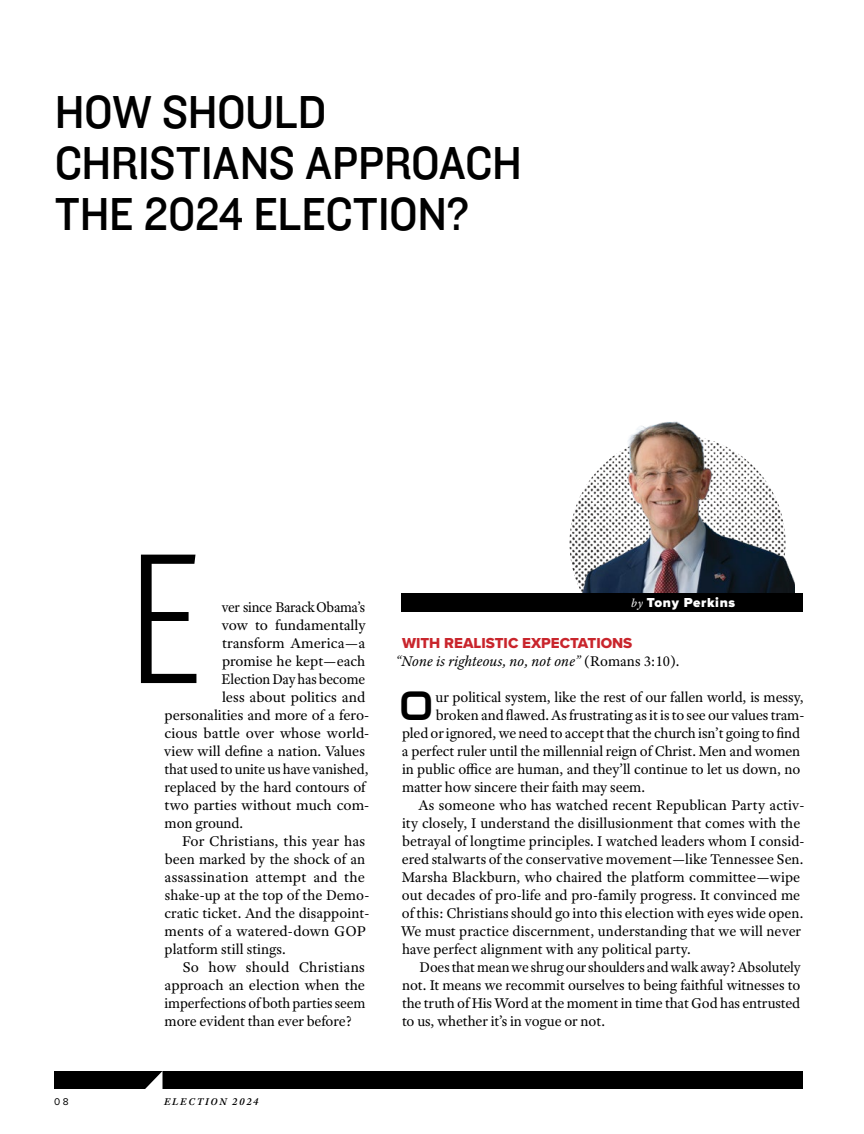
<style>
.page{position:relative;width:864px;height:1134px;background:#fff}
.page>*{position:absolute;margin:0;border:0;box-sizing:border-box;transform-origin:0 0}
.t1{font:300 187.5px "Fira Sans Compressed";color:#000}
.t2{font:48px/51px "Knockout 31 Junior Middlewt";letter-spacing:-.01em;color:#000;scale:.96 1}
.t3{font:700 40.5px "Kallisto";color:#000}
.t4{font:15px "Adobe Text Pro";color:#000}
.t5{font:italic 15px "Adobe Text Pro";color:#000}
.t6{font:15px "Proxima Nova Extrabld";color:#c9252c}
.t7{font:15px "Adobe Text Pro";letter-spacing:-.025em;color:#000}
.t8{font:900 13.5px "Proxima Nova";letter-spacing:.05em;color:#fff}
.t9{font:italic 600 10.5px "Adobe Text Pro";letter-spacing:.15em;color:#000}
.t10{font:10.2px "Proxima Nova";color:#000}
.s1{font-family:"Adobe Text Pro";font-weight:400;font-style:italic;font-size:12px}
.s2{font-style:normal}
</style>
<div class="page">
<div style="left:54px;top:1071px;width:749px;height:18px;background:#000"></div>
<svg style="left:145px;top:1071px;width:18px;height:18px"></svg>
<img style="left:574px;top:421px;width:221px;height:172px">
<div style="left:401px;top:593px;width:402px;height:19px;background:#000"></div>
<h2 class="t2" style="left:55px;top:85px;width:488px">HOW SHOULD<br>CHRISTIANS APPROACH<br>THE 2024 ELECTION?</h2>
<h1 class="t1" style="left:124px;top:484px;width:80px">E</h1>
<p class="t7" style="left:222px;top:598px;width:145px">ver since Barack Obama’s</p>
<p class="t4" style="left:222px;top:616px;width:146px">vow to fundamentally</p>
<p class="t4" style="left:222px;top:634px;width:145px">transform America—a</p>
<p class="t4" style="left:222px;top:652px;width:145px">promise he kept—each</p>
<p class="t4" style="left:222px;top:670px;width:145px">Election Day has become</p>
<p class="t4" style="left:222px;top:688px;width:145px">less about politics and</p>
<p class="t4" style="left:165px;top:706px;width:206px">personalities and more of a fero-</p>
<p class="t4" style="left:164px;top:724px;width:206px">cious battle over whose world-</p>
<p class="t4" style="left:164px;top:742px;width:202px">view will define a nation. Values</p>
<p class="t4" style="left:165px;top:760px;width:206px">that used to unite us have vanished,</p>
<p class="t4" style="left:165px;top:778px;width:202px">replaced by the hard contours of</p>
<p class="t4" style="left:165px;top:796px;width:206px">two parties without much com-</p>
<p class="t4" style="left:165px;top:814px;width:80px">mon ground.</p>
<p class="t4" style="left:182px;top:832px;width:184px">For Christians, this year has</p>
<p class="t4" style="left:165px;top:850px;width:202px">been marked by the shock of an</p>
<p class="t4" style="left:165px;top:868px;width:202px">assassination attempt and the</p>
<p class="t4" style="left:165px;top:886px;width:206px">shake-up at the top of the Demo-</p>
<p class="t4" style="left:164px;top:904px;width:206px">cratic ticket. And the disappoint-</p>
<p class="t4" style="left:165px;top:922px;width:203px">ments of a watered-down GOP</p>
<p class="t4" style="left:165px;top:940px;width:123px">platform still stings.</p>
<p class="t4" style="left:182px;top:958px;width:184px">So how should Christians</p>
<p class="t4" style="left:165px;top:976px;width:202px">approach an election when the</p>
<p class="t4" style="left:165px;top:994px;width:202px">imperfections of both parties seem</p>
<p class="t4" style="left:165px;top:1012px;width:189px">more evident than ever before?</p>
<p class="t10" style="left:54px;top:1094px;width:16px">08</p>
<p class="t9" style="left:164px;top:1095px;width:96px">ELECTION 2024</p>
<p class="t8" style="left:631px;top:593px;width:106px"><span class="s1">by</span> Tony Perkins</p>
<p class="t6" style="left:402px;top:632px;width:232px">WITH REALISTIC EXPECTATIONS</p>
<p class="t5" style="left:396px;top:652px;width:285px">“None is righteous, no, not one” <span class="s2">(Romans 3:10).</span></p>
<h3 class="t3" style="left:399px;top:681px;width:35px">O</h3>
<p class="t4" style="left:436px;top:688px;width:370px">ur political system, like the rest of our fallen world, is messy,</p>
<p class="t4" style="left:436px;top:706px;width:370px">broken and flawed. As frustrating as it is to see our values tram-</p>
<p class="t4" style="left:402px;top:724px;width:400px">pled or ignored, we need to accept that the church isn’t going to find</p>
<p class="t4" style="left:402px;top:742px;width:400px">a perfect ruler until the millennial reign of Christ. Men and women</p>
<p class="t4" style="left:402px;top:760px;width:400px">in public office are human, and they’ll continue to let us down, no</p>
<p class="t4" style="left:402px;top:778px;width:245px">matter how sincere their faith may seem.</p>
<p class="t4" style="left:418px;top:796px;width:387px">As someone who has watched recent Republican Party activ-</p>
<p class="t4" style="left:402px;top:814px;width:400px">ity closely, I understand the disillusionment that comes with the</p>
<p class="t4" style="left:402px;top:832px;width:404px">betrayal of longtime principles. I watched leaders whom I consid-</p>
<p class="t4" style="left:402px;top:850px;width:403px">ered stalwarts of the conservative movement—like Tennessee Sen.</p>
<p class="t4" style="left:402px;top:868px;width:400px">Marsha Blackburn, who chaired the platform committee—wipe</p>
<p class="t4" style="left:402px;top:886px;width:400px">out decades of pro-life and pro-family progress. It convinced me</p>
<p class="t4" style="left:402px;top:904px;width:403px">of this: Christians should go into this election with eyes wide open.</p>
<p class="t4" style="left:401px;top:922px;width:401px">We must practice discernment, understanding that we will never</p>
<p class="t4" style="left:402px;top:940px;width:290px">have perfect alignment with any political party.</p>
<p class="t4" style="left:420px;top:958px;width:383px">Does that mean we shrug our shoulders and walk away? Absolutely</p>
<p class="t4" style="left:402px;top:976px;width:400px">not. It means we recommit ourselves to being faithful witnesses to</p>
<p class="t4" style="left:402px;top:994px;width:400px">the truth of His Word at the moment in time that God has entrusted</p>
<p class="t4" style="left:402px;top:1012px;width:205px">to us, whether it’s in vogue or not.</p>
</div>
